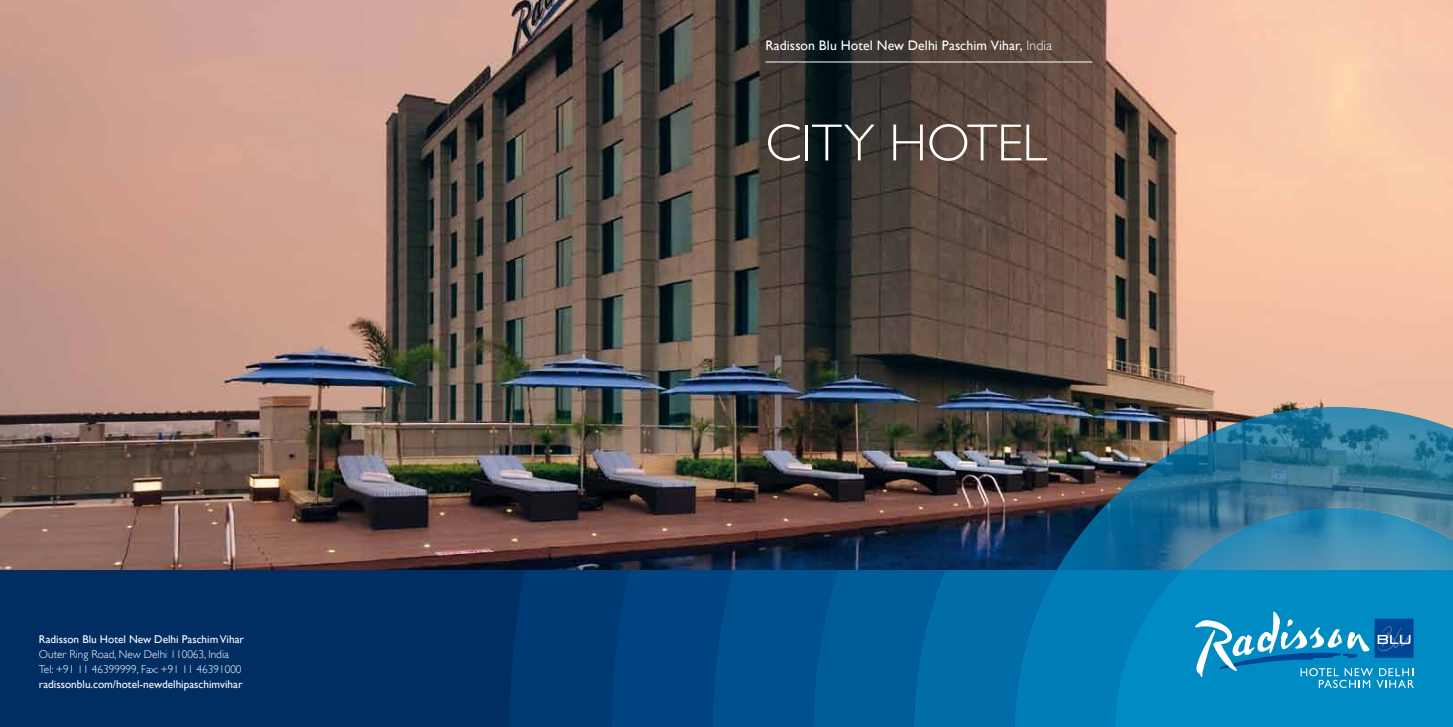
<style>
.page{position:relative;width:1453px;height:727px;background:#fff}
.page>*{position:absolute;margin:0;border:0;box-sizing:border-box;transform-origin:0 0}
.t1{font:300 52.5px "Gill Sans WGL";letter-spacing:-.005em;color:#fff}
.t2{font:13.75px "Gill Sans WGL";letter-spacing:.005em;color:#fff}
.t3{font:11.25px "Gill Sans WGL";color:#fff}
.t4{font:300 11.25px/15px "Gill Sans WGL";color:#fff}
.s1{font-weight:300}
</style>
<div class="page">
<img style="left:0;top:0;width:1453px;height:570px">
<hr style="left:765px;top:62px;width:327px;height:1px;background:#fff">
<div style="left:0;top:570px;width:1453px;height:156px;background:#002e63"></div>
<div style="left:510px;top:570px;width:102px;height:156px;background:#003a75"></div>
<div style="left:612px;top:570px;width:100px;height:156px;background:#004381"></div>
<svg style="left:712px;top:570px;width:101px;height:156px;background:#004e8c"></svg>
<svg style="left:813px;top:570px;width:101px;height:156px;background:#005a97"></svg>
<svg style="left:914px;top:570px;width:100px;height:156px;background:#006ba6"></svg>
<svg style="left:1014px;top:570px;width:439px;height:156px;background:#0084be"></svg>
<img style="left:1014px;top:407px;width:439px;height:163px">
<svg style="left:1115px;top:507px;width:338px;height:63px;background:#3481a7"></svg>
<svg style="left:1195px;top:611px;width:219px;height:76px;background:#2894c7"></svg>
<p class="t3" style="left:39px;top:631px;width:206px">Radisson Blu Hotel New Delhi Paschim Vihar</p>
<p class="t4" style="left:39px;top:646px;width:204px">Outer Ring Road, New Delhi 110063, India<br>Tel: +91 11 46399999, Fax: +91 11 46391000</p>
<p class="t3" style="left:39px;top:676px;width:205px">radissonblu.com/hotel-newdelhipaschimvihar</p>
<p class="t2" style="left:765px;top:36px;width:288px">Radisson Blu Hotel New Delhi Paschim Vihar, <span class="s1">India</span></p>
<h1 class="t1" style="left:765px;top:108px;width:283px">City Hotel</h1>
</div>
